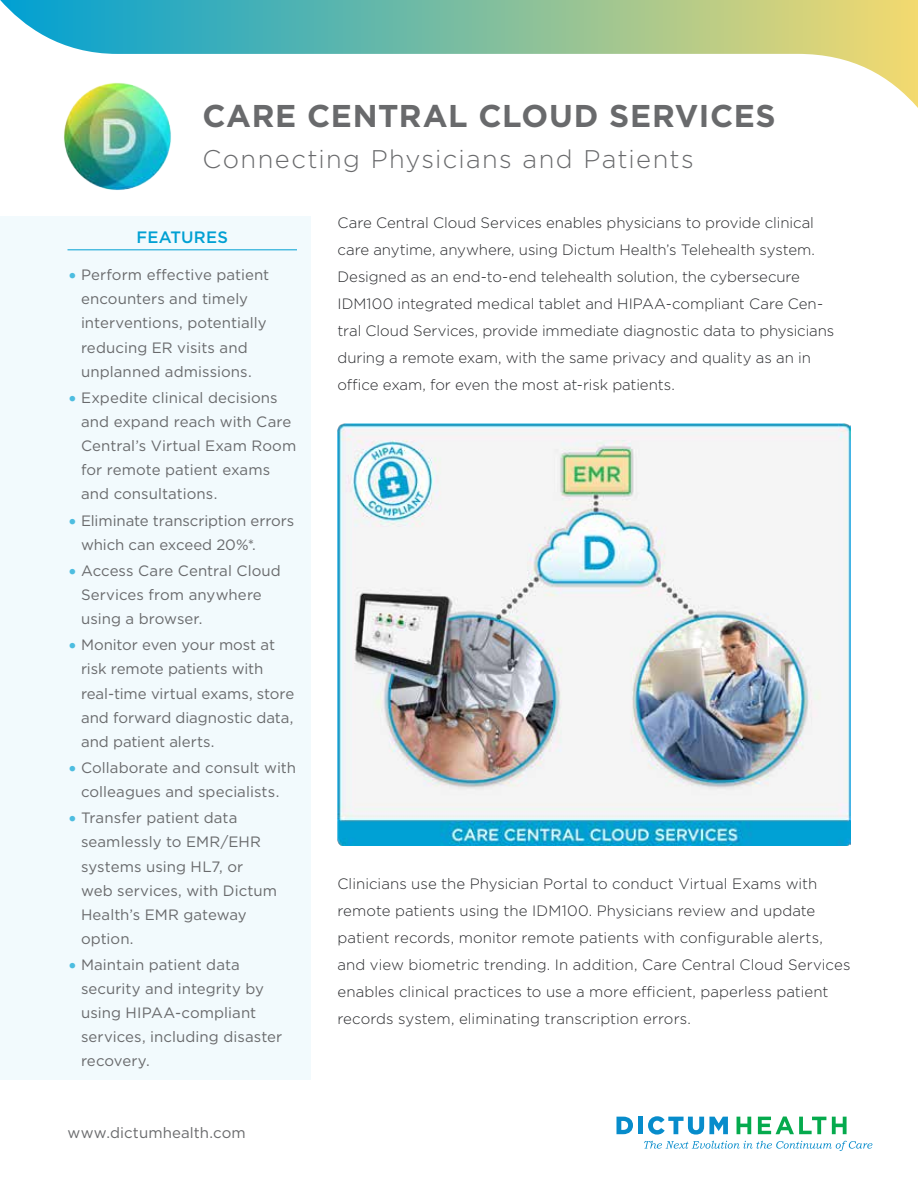
<style>
.page{position:relative;width:918px;height:1188px;background:#fff}
.page>*{position:absolute;margin:0;border:0;box-sizing:border-box;transform-origin:0 0}
.t1{font:700 31.5px "Gotham";letter-spacing:.015em;color:#696a6c}
.t2{font:300 25.5px "Gotham";letter-spacing:.05em;color:#696a6c}
.t3{font:16.5px "Gotham Medium SC800";letter-spacing:.01em;color:#00a0d3}
.t4{font:300 15px/27px "Gotham";color:#292a2d}
.t5{font:15px/24.2px "Gotham";color:#696a6c}
.s1{font-size:21px;color:#4dbde0}
</style>
<div class="page">
<svg style="left:0;top:0;width:918px;height:108px"></svg>
<img style="left:61px;top:81px;width:115px;height:109px">
<svg style="left:617px;top:1117px;width:16px;height:17px"></svg>
<div style="left:638px;top:1117px;width:5px;height:17px;background:#078ccb"></div>
<svg style="left:648px;top:1116px;width:80px;height:19px"></svg>
<svg style="left:737px;top:1117px;width:14px;height:17px"></svg>
<svg style="left:758px;top:1117px;width:68px;height:17px"></svg>
<svg style="left:832px;top:1117px;width:15px;height:17px"></svg>
<svg style="left:644px;top:1141px;width:228px;height:10px"></svg>
<div style="left:0;top:216px;width:310px;height:864px;background:#f2fafd"></div>
<hr style="left:68px;top:249px;width:229px;height:1px;background:#00a0d3">
<img style="left:338px;top:424px;width:513px;height:421px">
<h1 class="t1" style="left:202px;top:95px;width:575px">CARE CENTRAL CLOUD SERVICES</h1>
<h2 class="t2" style="left:202px;top:143px;width:493px">Connecting Physicians and Patients</h2>
<p class="t3" style="left:137px;top:226px;width:93px">FEATURES</p>
<p class="t5" style="left:81px;top:263px;width:190px;text-indent:-14px"><span class="s1">•</span> Perform effective patient encounters and timely interventions, potentially reducing ER visits and unplanned admissions.</p>
<p class="t5" style="left:81px;top:385px;width:217px;text-indent:-14px"><span class="s1">•</span> Expedite clinical decisions and expand reach with Care<br>Central’s Virtual Exam Room for remote patient exams and consultations.</p>
<p class="t5" style="left:81px;top:508px;width:215px;text-indent:-14px"><span class="s1">•</span> Eliminate transcription errors which can exceed 20%*.</p>
<p class="t5" style="left:81px;top:558px;width:201px;text-indent:-14px"><span class="s1">•</span> Access Care Central Cloud<br>Services from anywhere using a browser.</p>
<p class="t5" style="left:81px;top:633px;width:215px;text-indent:-14px"><span class="s1">•</span> Monitor even your most at risk remote patients with real-time virtual exams, store and forward diagnostic data, and patient alerts.</p>
<p class="t5" style="left:68px;top:755px;width:230px;text-align:center"><span class="s1">•</span> Collaborate and consult with colleagues and specialists.</p>
<p class="t5" style="left:81px;top:806px;width:198px;text-indent:-14px"><span class="s1">•</span> Transfer patient data seamlessly to EMR/EHR systems using HL7, or web services, with Dictum<br>Health’s EMR gateway option.</p>
<p class="t5" style="left:81px;top:952px;width:203px;text-indent:-14px"><span class="s1">•</span> Maintain patient data security and integrity by using HIPAA-compliant services, including disaster recovery.</p>
<p class="t5" style="left:68px;top:1121px;width:180px">www.dictumhealth.com</p>
<p class="t4" style="left:338px;top:209px;width:498px">Care Central Cloud Services enables physicians to provide clinical care anytime, anywhere, using Dictum Health’s Telehealth system.<br>Designed as an end-to-end telehealth solution, the cybersecure IDM100 integrated medical tablet and HIPAA-compliant Care Cen&shy;tral Cloud Services, provide immediate diagnostic data to physicians during a remote exam, with the same privacy and quality as an in office exam, for even the most at-risk patients.</p>
<p class="t4" style="left:338px;top:870px;width:514px">Clinicians use the Physician Portal to conduct Virtual Exams with remote patients using the IDM100. Physicians review and update patient records, monitor remote patients with configurable alerts, and view biometric trending. In addition, Care Central Cloud Services enables clinical practices to use a more efficient, paperless patient records system, eliminating transcription errors.</p>
</div>
